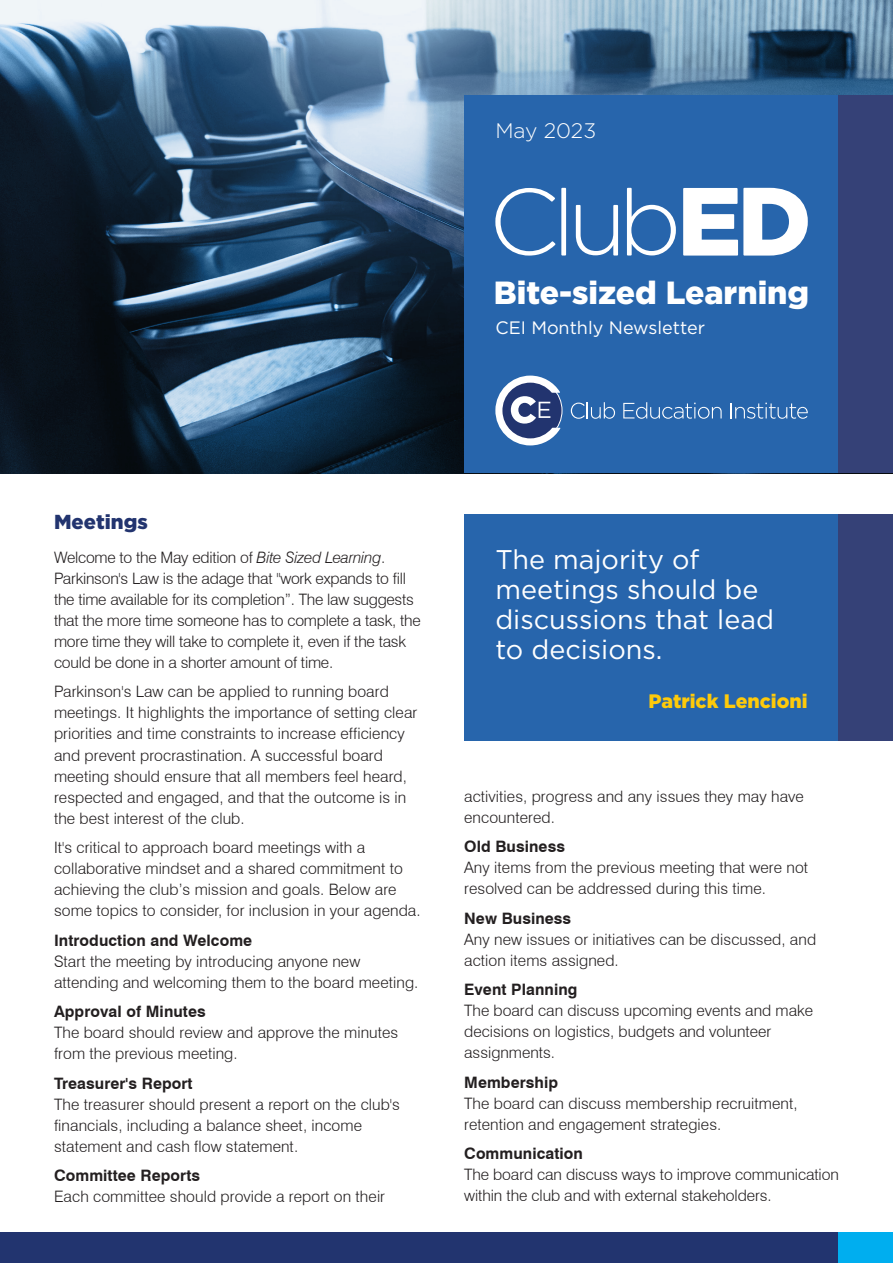
<style>
.page{position:relative;width:893px;height:1263px;background:#fff}
.page>*{position:absolute;margin:0;border:0;box-sizing:border-box;transform-origin:0 0}
.t1{font:900 32.1px "Gotham";color:#fff}
.t2{font:27px/30px "Gotham";color:#fff}
.t3{font:300 21px "Gotham";color:#fff}
.t4{font:900 20.25px "Gotham";color:#22346f}
.t5{font:900 19.5px "Gotham";color:#feca0a}
.t6{font:18px "Gotham";color:#fff}
.t7{font:300 15.75px/21px "Swiss 721 BT";letter-spacing:.005em;color:#231f20}
.t8{font:300 15.75px/21px "Swiss 721 BT";letter-spacing:-.015em;color:#231f20}
.s1{font-style:italic}
.s2{font-weight:700}
</style>
<div class="page">
<svg style="left:0;top:0;width:893px;height:473px;background:#435c73"></svg>
<div style="left:464px;top:96px;width:375px;height:377px;background:#2765ac"></div>
<div style="left:464px;top:514px;width:375px;height:227px;background:#2765ac"></div>
<div style="left:839px;top:96px;width:54px;height:377px;background:#354177"></div>
<div style="left:839px;top:514px;width:54px;height:227px;background:#354177"></div>
<svg style="left:495px;top:188px;width:60px;height:68px"></svg>
<div style="left:561px;top:188px;width:5px;height:67px;background:#fff"></div>
<svg style="left:576px;top:205px;width:42px;height:50px"></svg>
<svg style="left:627px;top:188px;width:49px;height:67px"></svg>
<svg style="left:683px;top:188px;width:125px;height:68px"></svg>
<div style="left:0;top:1232px;width:839px;height:31px;background:#22346f"></div>
<div style="left:839px;top:1232px;width:54px;height:31px;background:#00aeef"></div>
<svg style="left:571px;top:402px;width:44px;height:17px"></svg>
<svg style="left:623px;top:402px;width:99px;height:17px"></svg>
<svg style="left:730px;top:403px;width:78px;height:16px"></svg>
<svg style="left:495px;top:376px;width:65px;height:69px"></svg>
<p class="t3" style="left:495px;top:119px;width:102px">May 2023</p>
<p class="t1" style="left:494px;top:274px;width:317px">Bite-sized Learning</p>
<p class="t6" style="left:495px;top:318px;width:211px">CEI Monthly Newsletter</p>
<p class="t4" style="left:54px;top:510px;width:95px">Meetings</p>
<p class="t8" style="left:54px;top:547px;width:368px">Welcome to the May edition of <span class="s1">Bite Sized Learning</span>.<br>Parkinson's Law is the adage that "work expands to fill the time available for its completion”. The law suggests that the more time someone has to complete a task, the more time they will take to complete it, even if the task could be done in a shorter amount of time.</p>
<p class="t7" style="left:54px;top:681px;width:365px">Parkinson's Law can be applied to running board meetings. It highlights the importance of setting clear priorities and time constraints to increase efficiency and prevent procrastination. A successful board meeting should ensure that all members feel heard, respected and engaged, and that the outcome is in the best interest of the club.</p>
<p class="t7" style="left:54px;top:837px;width:368px">It's critical to approach board meetings with a collaborative mindset and a shared commitment to achieving the club’s mission and goals. Below are some topics to consider, for inclusion in your agenda.</p>
<p class="t7" style="left:54px;top:929px;width:366px"><span class="s2">Introduction and Welcome<br></span>Start the meeting by introducing anyone new attending and welcoming them to the board meeting.</p>
<p class="t7" style="left:54px;top:1001px;width:346px"><span class="s2">Approval of Minutes<br></span>The board should review and approve the minutes from the previous meeting.</p>
<p class="t7" style="left:54px;top:1072px;width:347px"><span class="s2">Treasurer's Report<br></span>The treasurer should present a report on the club's financials, including a balance sheet, income statement and cash flow statement.</p>
<p class="t7" style="left:54px;top:1165px;width:333px"><span class="s2">Committee Reports<br></span>Each committee should provide a report on their</p>
<p class="t2" style="left:495px;top:543px;width:280px">The majority of meetings should be discussions that lead to decisions.</p>
<p class="t5" style="left:649px;top:689px;width:161px">Patrick Lencioni</p>
<p class="t7" style="left:464px;top:785px;width:341px">activities, progress and any issues they may have encountered.</p>
<p class="t7" style="left:464px;top:836px;width:345px"><span class="s2">Old Business<br></span>Any items from the previous meeting that were not resolved can be addressed during this time.</p>
<p class="t7" style="left:464px;top:907px;width:353px"><span class="s2">New Business<br></span>Any new issues or initiatives can be discussed, and action items assigned.</p>
<p class="t7" style="left:464px;top:979px;width:350px"><span class="s2">Event Planning<br></span>The board can discuss upcoming events and make decisions on logistics, budgets and volunteer assignments.</p>
<p class="t7" style="left:464px;top:1071px;width:335px"><span class="s2">Membership<br></span>The board can discuss membership recruitment, retention and engagement strategies.</p>
<p class="t7" style="left:464px;top:1143px;width:376px"><span class="s2">Communication<br></span>The board can discuss ways to improve communication within the club and with external stakeholders.</p>
</div>
